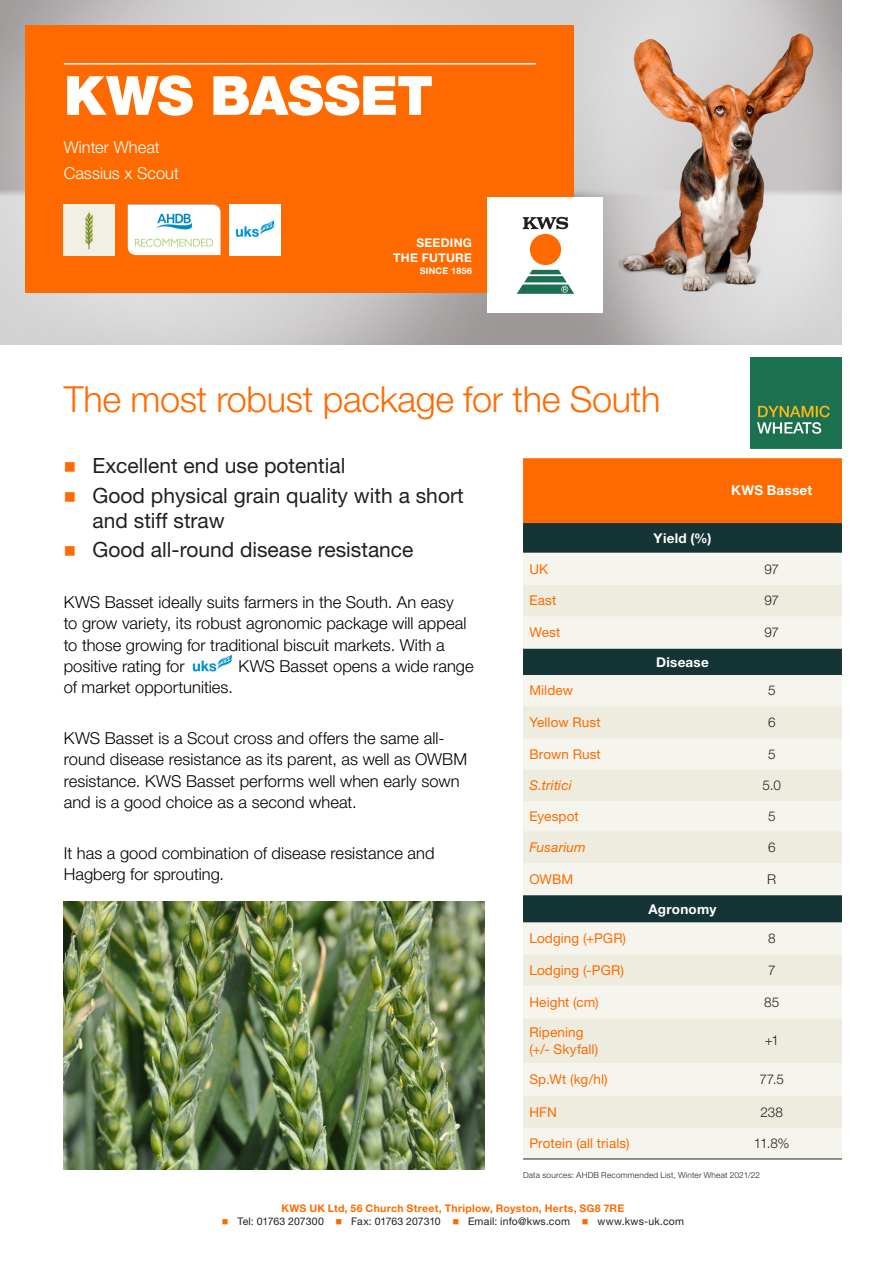
<style>
.page{position:relative;width:893px;height:1263px;background:#fff}
.page>*{position:absolute;margin:0;border:0;box-sizing:border-box;transform-origin:0 0}
.t1{font:900 54px "Helvetica Neue LT Std";letter-spacing:-.015em;color:#fff}
.t2{font:300 36px "Helvetica Neue LT Std";letter-spacing:-.01em;color:#ff6a00}
.t3{font:21px/25.2px "Helvetica Neue LT Std";color:#231f20}
.t4{font:300 16.5px/21.3px "Helvetica Neue LT Std";color:#000}
.t5{font:300 16.5px/25.5px "Helvetica Neue LT Std";letter-spacing:.005em;color:#fff}
.t6{font:13.5px/16.8px "Helvetica Neue LT Std";letter-spacing:.01em;color:#ff6a00}
.t7{font:300 13.5px "Helvetica Neue LT Std";letter-spacing:-.02em;color:#231f20}
.t8{font:700 13.5px "Helvetica Neue LT Std";letter-spacing:.02em;color:#fff}
.t9{font:italic 13.5px "Helvetica Neue LT Std";letter-spacing:.01em;color:#ff6a00}
.t10{font:700 12px/15px "Helvetica Neue LT Std";letter-spacing:.025em;color:#fff;text-align:right}
.t11{font:10.5px "Helvetica Neue LT Std";letter-spacing:.015em;color:#231f20}
.t12{font:700 10.5px "Helvetica Neue LT Std";letter-spacing:.025em;color:#ff6a00}
.t13{font:700 9px "Helvetica Neue LT Std";letter-spacing:.025em;color:#fff}
.t14{font:300 8.25px "Helvetica Neue LT Std";letter-spacing:.025em;color:#231f20}
.s1{color:#ff6a00}
</style>
<div class="page">
<img style="left:0;top:0;width:842px;height:344px">
<div style="left:26px;top:26px;width:548px;height:267px;background:#ff6a00"></div>
<hr style="left:64px;top:63px;width:472px;height:2px;background:#fff">
<div style="left:523px;top:458px;width:319px;height:65px;background:#ff6a00"></div>
<div style="left:523px;top:523px;width:319px;height:30px;background:#153435"></div>
<div style="left:523px;top:553px;width:319px;height:605px;background:#f5f5ee"></div>
<svg style="left:523px;top:585px;width:319px;height:543px;background:#dbded5"></svg>
<hr style="left:523px;top:1158px;width:179px;height:1px;background:#231f20">
<hr style="left:702px;top:1158px;width:140px;height:1px;background:#231f20">
<img style="left:750px;top:357px;width:92px;height:92px">
<div style="left:230px;top:204px;width:51px;height:51px;background:#fff"></div>
<img style="left:235px;top:220px;width:40px;height:17px">
<img style="left:192px;top:654px;width:40px;height:18px">
<img style="left:128px;top:204px;width:93px;height:51px">
<img style="left:64px;top:901px;width:421px;height:268px">
<img style="left:64px;top:204px;width:51px;height:51px">
<div style="left:488px;top:198px;width:115px;height:115px;background:#fff"></div>
<svg style="left:517px;top:270px;width:57px;height:24px"></svg>
<div style="left:530px;top:234px;width:31px;height:31px;background:#ff6a00;border-radius:50%"></div>
<svg style="left:523px;top:217px;width:45px;height:12px"></svg>
<h1 class="t1" style="left:64px;top:63px;width:371px">KWS BASSET</h1>
<p class="t5" style="left:64px;top:134px;width:117px">Winter Wheat<br>Cassius x Scout</p>
<p class="t10" style="left:393px;top:235px;width:80px">SEEDING<br>THE FUTURE</p>
<p class="t13" style="left:420px;top:265px;width:54px">SINCE 1856</p>
<h2 class="t2" style="left:64px;top:378px;width:598px">The most robust package for the South</h2>
<p class="t3" style="left:64px;top:453px;width:283px"><span class="s1">■</span> Excellent end use potential</p>
<p class="t3" style="left:93px;top:482px;width:373px;text-indent:-29px"><span class="s1">■</span> Good physical grain quality with a short and stiff straw</p>
<p class="t3" style="left:64px;top:537px;width:351px"><span class="s1">■</span> Good all-round disease resistance</p>
<p class="t8" style="left:654px;top:530px;width:59px">Yield (%)</p>
<p class="t8" style="left:731px;top:482px;width:83px">KWS Basset</p>
<p class="t4" style="left:64px;top:591px;width:404px">KWS Basset ideally suits farmers in the South. An easy to grow variety, its robust agronomic package will appeal to those growing for traditional biscuit markets. With a positive rating for</p>
<p class="t4" style="left:238px;top:655px;width:237px">KWS Basset opens a wide range</p>
<p class="t4" style="left:64px;top:676px;width:171px">of market opportunities.</p>
<p class="t4" style="left:64px;top:727px;width:405px">KWS Basset is a Scout cross and offers the same all&shy;round disease resistance as its parent, as well as OWBM resistance. KWS Basset performs well when early sown and is a good choice as a second wheat.</p>
<p class="t4" style="left:64px;top:842px;width:372px">It has a good combination of disease resistance and<br>Hagberg for sprouting.</p>
<p class="t6" style="left:529px;top:560px;width:20px">UK</p>
<p class="t7" style="left:764px;top:560px;width:16px">97</p>
<p class="t6" style="left:529px;top:592px;width:28px">East</p>
<p class="t7" style="left:764px;top:592px;width:16px">97</p>
<p class="t6" style="left:529px;top:624px;width:32px">West</p>
<p class="t7" style="left:764px;top:624px;width:16px">97</p>
<p class="t8" style="left:656px;top:653px;width:54px">Disease</p>
<p class="t6" style="left:529px;top:682px;width:45px">Mildew</p>
<p class="t7" style="left:768px;top:682px;width:9px">5</p>
<p class="t6" style="left:529px;top:714px;width:73px">Yellow Rust</p>
<p class="t7" style="left:768px;top:714px;width:9px">6</p>
<p class="t6" style="left:529px;top:746px;width:73px">Brown Rust</p>
<p class="t7" style="left:768px;top:746px;width:9px">5</p>
<p class="t9" style="left:529px;top:777px;width:44px">S.tritici</p>
<p class="t7" style="left:763px;top:777px;width:20px">5.0</p>
<p class="t6" style="left:529px;top:807px;width:51px">Eyespot</p>
<p class="t7" style="left:768px;top:808px;width:9px">5</p>
<p class="t9" style="left:529px;top:839px;width:58px">Fusarium</p>
<p class="t7" style="left:768px;top:839px;width:9px">6</p>
<p class="t6" style="left:529px;top:871px;width:45px">OWBM</p>
<p class="t7" style="left:767px;top:871px;width:11px">R</p>
<p class="t8" style="left:649px;top:900px;width:69px">Agronomy</p>
<p class="t6" style="left:529px;top:930px;width:98px">Lodging (+PGR)</p>
<p class="t7" style="left:768px;top:930px;width:9px">8</p>
<p class="t6" style="left:529px;top:961px;width:96px">Lodging (-PGR)</p>
<p class="t7" style="left:768px;top:962px;width:9px">7</p>
<p class="t6" style="left:529px;top:993px;width:71px">Height (cm)</p>
<p class="t7" style="left:764px;top:994px;width:17px">85</p>
<p class="t6" style="left:529px;top:1023px;width:70px">Ripening (+/- Skyfall)</p>
<p class="t7" style="left:765px;top:1032px;width:16px">+1</p>
<p class="t6" style="left:529px;top:1071px;width:80px">Sp.Wt (kg/hl)</p>
<p class="t7" style="left:760px;top:1071px;width:26px">77.5</p>
<p class="t6" style="left:529px;top:1103px;width:29px">HFN</p>
<p class="t7" style="left:760px;top:1104px;width:24px">238</p>
<p class="t6" style="left:529px;top:1135px;width:102px">Protein (all trials)</p>
<p class="t7" style="left:754px;top:1135px;width:37px">11.8%</p>
<p class="t14" style="left:523px;top:1169px;width:239px">Data sources: AHDB Recommended List, Winter Wheat 2021/22</p>
<p class="t12" style="left:281px;top:1202px;width:344px">KWS UK Ltd, 56 Church Street, Thriplow, Royston, Herts, SG8 7RE</p>
<p class="t11" style="left:222px;top:1215px;width:464px"><span class="s1">■</span> Tel: 01763 207300 <span class="s1">■</span> Fax: 01763 207310 <span class="s1">■</span> Email: info@kws.com <span class="s1">■</span> www.kws-uk.com</p>
</div>
